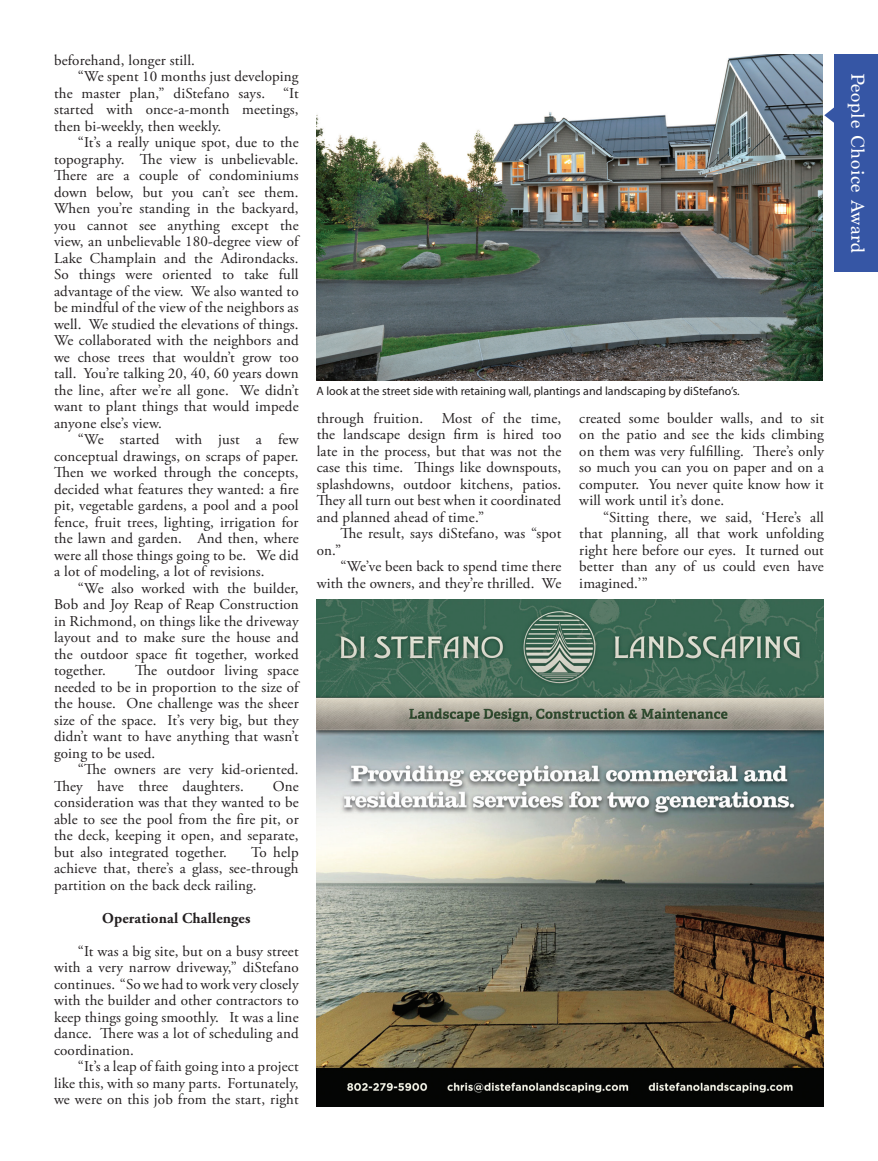
<style>
.page{position:relative;width:878px;height:1161px;background:#fff}
.page>*{position:absolute;margin:0;border:0;box-sizing:border-box;transform-origin:0 0}
.t1{font:19.5px "Marion";letter-spacing:.03em;color:#fff}
.t2{font:15px/16.5px "Adobe Garamond Pro";letter-spacing:.01em;color:#231f20;text-align:justify}
.t3{font:700 15px "Adobe Garamond Pro";letter-spacing:.01em;color:#231f20}
.t4{font:12px "Myriad Pro";color:#231f20}
</style>
<div class="page">
<svg style="left:824px;top:107px;width:10px;height:16px"></svg>
<div style="left:834px;top:54px;width:44px;height:218px;background:#3656a5"></div>
<img style="left:316px;top:600px;width:508px;height:507px">
<img style="left:316px;top:54px;width:506px;height:327px">
<p class="t2" style="left:54px;top:52px;width:142px">beforehand, longer still.</p>
<p class="t2" style="left:54px;top:69px;width:246px;text-indent:24px">“We spent 10 months just developing the master plan,” diStefano says. “It started with once-a-month meetings, then bi-weekly, then weekly.</p>
<p class="t2" style="left:54px;top:135px;width:246px;text-indent:24px">“It’s a really unique spot, due to the topography. The view is unbelievable.<br>There are a couple of condominiums down below, but you can’t see them.<br>When you’re standing in the backyard, you cannot see anything except the view, an unbelievable 180-degree view of Lake Champlain and the Adirondacks.<br>So things were oriented to take full advantage of the view. We also wanted to be mindful of the view of the neighbors as well. We studied the elevations of things.<br>We collaborated with the neighbors and we chose trees that wouldn’t grow too tall. You’re talking 20, 40, 60 years down the line, after we’re all gone. We didn’t want to plant things that would impede anyone else’s view.</p>
<p class="t2" style="left:54px;top:432px;width:246px;text-indent:24px">“We started with just a few conceptual drawings, on scraps of paper.<br>Then we worked through the concepts, decided what features they wanted: a fire pit, vegetable gardens, a pool and a pool fence, fruit trees, lighting, irrigation for the lawn and garden. And then, where were all those things going to be. We did a lot of modeling, a lot of revisions.</p>
<p class="t2" style="left:54px;top:580px;width:246px;text-indent:24px">“We also worked with the builder, Bob and Joy Reap of Reap Construction in Richmond, on things like the driveway layout and to make sure the house and the outdoor space fit together, worked together.</p>
<p class="t2" style="left:54px;top:663px;width:246px;text-indent:81px">The outdoor living space needed to be in proportion to the size of the house. One challenge was the sheer size of the space. It’s very big, but they didn’t want to have anything that wasn’t going to be used.</p>
<p class="t2" style="left:54px;top:762px;width:246px;text-indent:24px">“The owners are very kid-oriented.<br>They have three daughters.</p>
<p class="t2" style="left:54px;top:778px;width:246px;text-indent:219px">One consideration was that they wanted to be able to see the pool from the fire pit, or the deck, keeping it open, and separate, but also integrated together.</p>
<p class="t2" style="left:54px;top:844px;width:246px;text-indent:197px">To help achieve that, there’s a glass, see-through partition on the back deck railing.</p>
<p class="t3" style="left:102px;top:909px;width:150px">Operational Challenges</p>
<p class="t2" style="left:54px;top:943px;width:246px;text-indent:24px">“It was a big site, but on a busy street with a very narrow driveway,” diStefano continues. “So we had to work very closely with the builder and other contractors to keep things going smoothly. It was a line dance. There was a lot of scheduling and coordination.</p>
<p class="t2" style="left:54px;top:1059px;width:246px;text-indent:24px">“It’s a leap of faith going into a project like this, with so many parts. Fortunately, we were on this job from the start, right</p>
<p class="t4" style="left:316px;top:384px;width:425px">A look at the street side with retaining wall, plantings and landscaping by diStefano’s.</p>
<p class="t2" style="left:316px;top:410px;width:246px">through fruition. Most of the time, the landscape design firm is hired too late in the process, but that was not the case this time. Things like downspouts, splashdowns, outdoor kitchens, patios.<br>They all turn out best when it coordinated and planned ahead of time.”</p>
<p class="t2" style="left:316px;top:526px;width:246px;text-indent:24px">The result, says diStefano, was “spot on.”</p>
<p class="t2" style="left:316px;top:559px;width:246px;text-align:right">“We’ve been back to spend time there with the owners, and they’re thrilled. We</p>
<p class="t2" style="left:579px;top:410px;width:246px">created some boulder walls, and to sit on the patio and see the kids climbing on them was very fulfilling. There’s only so much you can you on paper and on a computer. You never quite know how it will work until it’s done.</p>
<p class="t2" style="left:579px;top:509px;width:246px;text-indent:24px">“Sitting there, we said, ‘Here’s all that planning, all that work unfolding right here before our eyes. It turned out better than any of us could even have imagined.’”</p>
<p class="t1" style="left:869px;top:73px;width:181px;rotate:90deg">People Choice Award</p>
</div>
